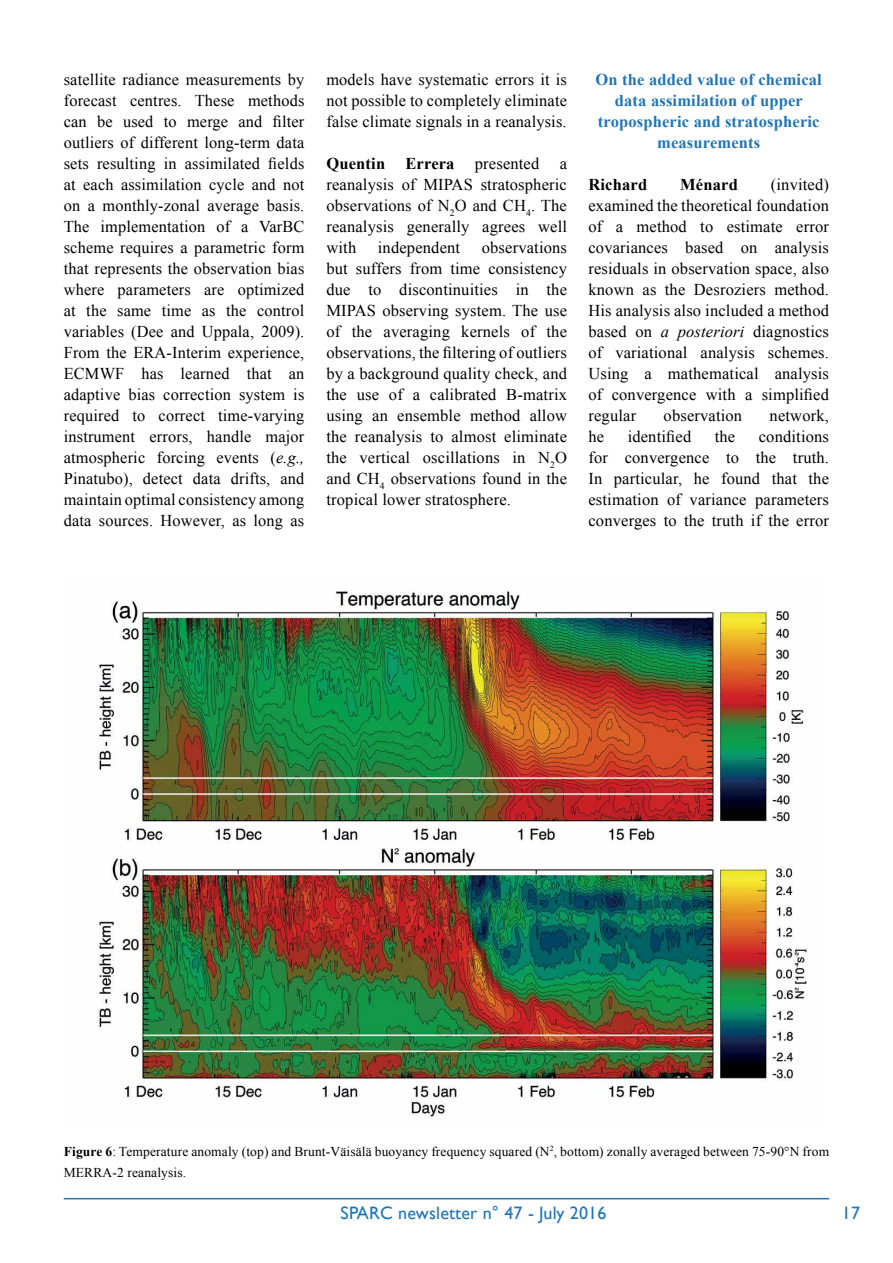
<style>
.page{position:relative;width:893px;height:1263px;background:#fff}
.page>*{position:absolute;margin:0;border:0;box-sizing:border-box;transform-origin:0 0}
.t1{font:18px "Gill Sans";letter-spacing:.01em;color:#2075b7}
.t2{font:16.5px/21px "Times New Roman";letter-spacing:.01em;color:#000;text-align:justify}
.t3{font:700 16.5px/21px "Times New Roman";letter-spacing:.01em;color:#2075b7;text-align:center}
.t4{font:700 16.5px "Times New Roman";letter-spacing:.01em;color:#000}
.t5{font:13.5px/21px "Times New Roman";letter-spacing:.01em;color:#000}
.s1{font-style:italic}
.s2{font-weight:700}
</style>
<div class="page">
<hr style="left:64px;top:1198px;width:765px;height:1px;background:#2075b7">
<img style="left:97px;top:590px;width:710px;height:527px">
<p class="t2" style="left:64px;top:69px;width:242px">satellite radiance measurements by forecast centres. These methods can be used to merge and filter outliers of different long-term data sets resulting in assimilated fields at each assimilation cycle and not on a monthly-zonal average basis.<br>The implementation of a VarBC scheme requires a parametric form that represents the observation bias where parameters are optimized at the same time as the control variables (Dee and Uppala, 2009).<br>From the ERA-Interim experience, ECMWF has learned that an adaptive bias correction system is required to correct time-varying instrument errors, handle major atmospheric forcing events (<span class="s1">e.g., </span>Pinatubo), detect data drifts, and maintain optimal consistency among data sources. However, as long as</p>
<p class="t2" style="left:326px;top:69px;width:242px">models have systematic errors it is not possible to completely eliminate false climate signals in a reanalysis.</p>
<p class="t2" style="left:326px;top:153px;width:242px"><span class="s2">Quentin Errera</span> presented a reanalysis of MIPAS stratospheric observations of N<sub>2</sub>O and CH<sub>4</sub>. The reanalysis generally agrees well with</p>
<p class="t2" style="left:326px;top:237px;width:242px;text-indent:155px">observations but suffers from time consistency due to discontinuities in the MIPAS observing system. The use of the averaging kernels of the observations, the filtering of outliers by a background quality check, and the use of a calibrated B-matrix using an ensemble method allow the reanalysis to almost eliminate the vertical oscillations in N<sub>2</sub>O and CH<sub>4</sub> observations found in the tropical lower stratosphere.</p>
<p class="t2" style="left:378px;top:237px;width:84px">independent</p>
<p class="t3" style="left:596px;top:68px;width:228px">On the added value of chemical data assimilation of upper tropospheric and stratospheric measurements</p>
<p class="t4" style="left:588px;top:173px;width:60px">Richard</p>
<p class="t4" style="left:680px;top:173px;width:59px">Ménard</p>
<p class="t2" style="left:588px;top:174px;width:242px;text-indent:182px">(invited) examined the theoretical foundation of a method to estimate error covariances based on analysis residuals in observation space, also known as the Desroziers method.<br>His analysis also included a method based on <span class="s1">a posteriori</span> diagnostics of variational analysis schemes.<br>Using a mathematical analysis of convergence with a simplified regular</p>
<p class="t2" style="left:664px;top:405px;width:80px">observation</p>
<p class="t2" style="left:770px;top:405px;width:61px">network,</p>
<p class="t2" style="left:588px;top:426px;width:17px">he</p>
<p class="t2" style="left:628px;top:426px;width:65px">identified</p>
<p class="t2" style="left:715px;top:426px;width:22px">the</p>
<p class="t2" style="left:588px;top:426px;width:242px;text-indent:170px">conditions for convergence to the truth.<br>In particular, he found that the estimation of variance parameters converges to the truth if the error</p>
<p class="t5" style="left:64px;top:1141px;width:767px"><span class="s2">Figure 6</span>: Temperature anomaly (top) and Brunt-Väisälä buoyancy frequency squared (N<sup>2</sup>, bottom) zonally averaged between 75-90°N from<br>MERRA-2 reanalysis.</p>
<p class="t1" style="left:341px;top:1202px;width:267px">SPARC newsletter n° 47 - July 2016</p>
<p class="t1" style="left:842px;top:1202px;width:20px">17</p>
</div>
